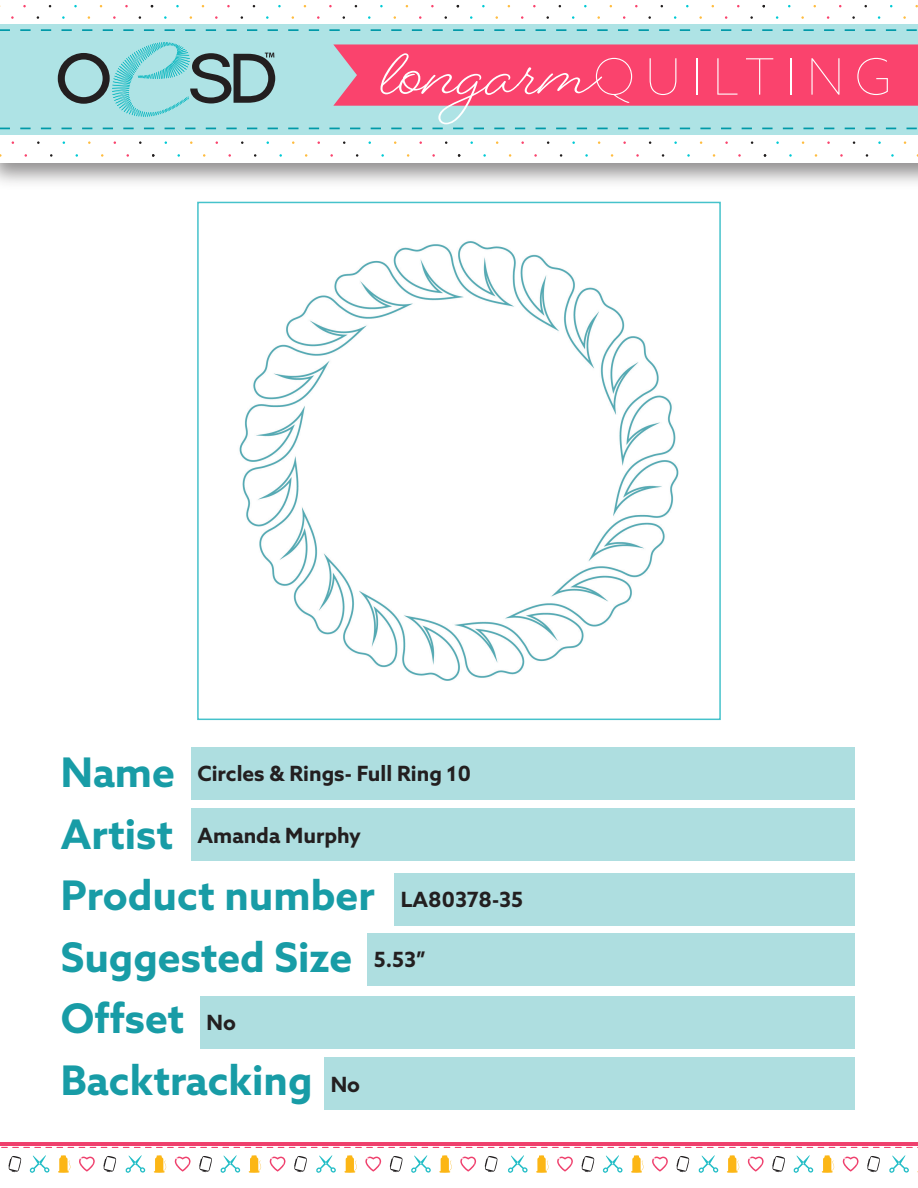
<style>
.page{position:relative;width:918px;height:1188px;background:#fff}
.page>*{position:absolute;margin:0;border:0;box-sizing:border-box;transform-origin:0 0}
.t1{font:100 50.25px "Azo Sans";letter-spacing:.2em;color:#fff}
.t2{font:700 40.8px/61.5px "Azo Sans";color:#189ca6}
.t3{font:700 21px "Azo Sans";color:#231f20}
</style>
<div class="page">
<img style="left:239px;top:241px;width:440px;height:440px">
<div style="left:197px;top:202px;width:524px;height:518px;border:2px solid #45c2cb"></div>
<div style="left:0;top:24px;width:918px;height:110px;background:#aee3e5"></div>
<svg style="left:0;top:29px;width:917px;height:2px"></svg>
<svg style="left:0;top:128px;width:330px;height:2px"></svg>
<svg style="left:57px;top:42px;width:219px;height:75px"></svg>
<svg style="left:330px;top:44px;width:588px;height:86px"></svg>
<svg style="left:8px;top:1156px;width:13px;height:16px"></svg>
<svg style="left:58px;top:1155px;width:13px;height:18px"></svg>
<svg style="left:79px;top:1157px;width:16px;height:15px"></svg>
<svg style="left:30px;top:1155px;width:19px;height:18px"></svg>
<svg style="left:103px;top:1156px;width:13px;height:16px"></svg>
<svg style="left:154px;top:1155px;width:12px;height:18px"></svg>
<svg style="left:175px;top:1157px;width:16px;height:15px"></svg>
<svg style="left:126px;top:1155px;width:19px;height:18px"></svg>
<svg style="left:199px;top:1156px;width:13px;height:16px"></svg>
<svg style="left:248px;top:1155px;width:13px;height:18px"></svg>
<svg style="left:270px;top:1157px;width:16px;height:15px"></svg>
<svg style="left:221px;top:1155px;width:19px;height:18px"></svg>
<svg style="left:294px;top:1156px;width:13px;height:16px"></svg>
<svg style="left:344px;top:1155px;width:13px;height:18px"></svg>
<svg style="left:365px;top:1157px;width:16px;height:15px"></svg>
<svg style="left:316px;top:1155px;width:20px;height:18px"></svg>
<svg style="left:390px;top:1156px;width:13px;height:16px"></svg>
<svg style="left:439px;top:1155px;width:13px;height:18px"></svg>
<svg style="left:460px;top:1157px;width:16px;height:15px"></svg>
<svg style="left:411px;top:1155px;width:20px;height:18px"></svg>
<svg style="left:485px;top:1156px;width:13px;height:16px"></svg>
<hr style="left:0;top:1142px;width:502px;height:3px;background:#ef406d">
<svg style="left:1px;top:1147px;width:494px;height:1px"></svg>
<svg style="left:536px;top:1155px;width:13px;height:18px"></svg>
<svg style="left:557px;top:1157px;width:16px;height:15px"></svg>
<svg style="left:508px;top:1155px;width:20px;height:18px"></svg>
<svg style="left:581px;top:1156px;width:13px;height:16px"></svg>
<svg style="left:631px;top:1155px;width:13px;height:18px"></svg>
<svg style="left:652px;top:1157px;width:16px;height:15px"></svg>
<svg style="left:603px;top:1155px;width:20px;height:18px"></svg>
<svg style="left:676px;top:1156px;width:13px;height:16px"></svg>
<svg style="left:727px;top:1155px;width:12px;height:18px"></svg>
<svg style="left:748px;top:1157px;width:16px;height:15px"></svg>
<svg style="left:699px;top:1155px;width:19px;height:18px"></svg>
<svg style="left:772px;top:1156px;width:13px;height:16px"></svg>
<svg style="left:822px;top:1155px;width:12px;height:18px"></svg>
<svg style="left:843px;top:1157px;width:16px;height:15px"></svg>
<svg style="left:794px;top:1155px;width:19px;height:18px"></svg>
<svg style="left:867px;top:1156px;width:13px;height:16px"></svg>
<svg style="left:889px;top:1155px;width:20px;height:18px"></svg>
<hr style="left:500px;top:1142px;width:418px;height:3px;background:#ef406d">
<svg style="left:499px;top:1147px;width:419px;height:1px"></svg>
<div style="left:191px;top:747px;width:664px;height:53px;background:#aedee0"></div>
<div style="left:191px;top:808px;width:664px;height:53px;background:#aedee0"></div>
<div style="left:394px;top:873px;width:461px;height:52px;background:#aedee0"></div>
<div style="left:367px;top:933px;width:488px;height:52px;background:#aedee0"></div>
<div style="left:200px;top:996px;width:655px;height:52px;background:#aedee0"></div>
<div style="left:324px;top:1057px;width:531px;height:53px;background:#aedee0"></div>
<h1 class="t1" style="left:593px;top:45px;width:300px">QUILTING</h1>
<h2 class="t2" style="left:61px;top:741px;width:315px">Name<br>Artist<br>Product number<br>Suggested Size<br>Offset<br>Backtracking</h2>
<p class="t3" style="left:198px;top:760px;width:275px">Circles &amp; Rings- Full Ring 10</p>
<p class="t3" style="left:198px;top:822px;width:165px">Amanda Murphy</p>
<p class="t3" style="left:401px;top:886px;width:124px">LA80378-35</p>
<p class="t3" style="left:374px;top:946px;width:53px">5.53”</p>
<p class="t3" style="left:207px;top:1009px;width:31px">No</p>
<p class="t3" style="left:331px;top:1070px;width:31px">No</p>
</div>
